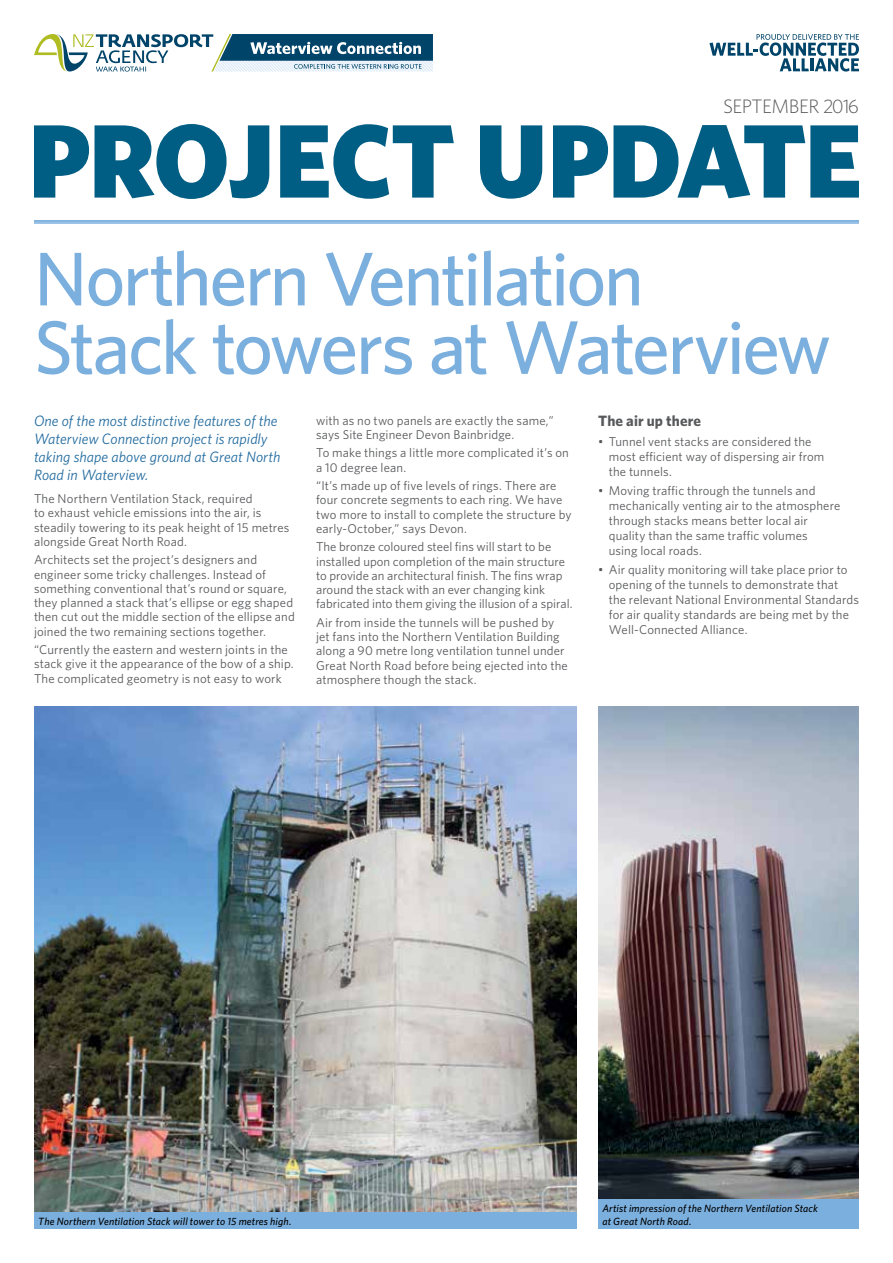
<style>
.page{position:relative;width:893px;height:1263px;background:#fff}
.page>*{position:absolute;margin:0;border:0;box-sizing:border-box;transform-origin:0 0}
.t1{font:500 76.05px/68.6px "Whitney";letter-spacing:-.035em;color:#7bafde}
.t2{font:300 19.5px "Whitney";letter-spacing:-.03em;color:#58595b}
.t3{font:italic 15px/18px "Whitney";color:#226b9f}
.t4{font:700 15px "Whitney";letter-spacing:.01em;color:#58595b}
.t5{font:12.75px/14.2px "Whitney";letter-spacing:.01em;color:#58595b}
.t6{font:italic 500 10.5px "Whitney";letter-spacing:.015em;color:#000}
</style>
<div class="page">
<svg style="left:34px;top:124px;width:825px;height:75px;fill:#005d83"></svg>
<hr style="left:34px;top:220px;width:825px;height:2px;background:#7bafde">
<hr style="left:34px;top:223px;width:825px;height:1px;background:#7bafde">
<svg style="left:709px;top:34px;width:150px;height:38px"></svg>
<svg style="left:34px;top:34px;width:399px;height:38px"></svg>
<img style="left:34px;top:707px;width:543px;height:505px">
<img style="left:598px;top:707px;width:261px;height:492px">
<div style="left:598px;top:1199px;width:261px;height:30px;background:#7bafde"></div>
<div style="left:34px;top:1212px;width:543px;height:17px;background:#7bafde"></div>
<h2 class="t2" style="left:723px;top:94px;width:137px">SEPTEMBER 2016</h2>
<h1 class="t1" style="left:34px;top:243px;width:799px">Northern Ventilation<br>Stack towers at Waterview</h1>
<p class="t3" style="left:34px;top:412px;width:248px">One of the most distinctive features of the Waterview Connection project is rapidly taking shape above ground at Great North Road in Waterview.</p>
<p class="t5" style="left:34px;top:491px;width:257px">The Northern Ventilation Stack, required<br>to exhaust vehicle emissions into the air, is steadily towering to its peak height of 15 metres alongside Great North Road.</p>
<p class="t5" style="left:34px;top:552px;width:262px">Architects set the project’s designers and engineer some tricky challenges. Instead of something conventional that’s round or square, they planned a stack that’s ellipse or egg shaped then cut out the middle section of the ellipse and joined the two remaining sections together.</p>
<p class="t5" style="left:34px;top:642px;width:261px">“Currently the eastern and western joints in the stack give it the appearance of the bow of a ship.<br>The complicated geometry is not easy to work</p>
<p class="t5" style="left:316px;top:413px;width:239px">with as no two panels are exactly the same,” says Site Engineer Devon Bainbridge.</p>
<p class="t5" style="left:316px;top:445px;width:254px">To make things a little more complicated it’s on a 10 degree lean.</p>
<p class="t5" style="left:316px;top:478px;width:257px">“It’s made up of five levels of rings. There are four concrete segments to each ring. We have two more to install to complete the structure by early-October,” says Devon.</p>
<p class="t5" style="left:316px;top:539px;width:258px">The bronze coloured steel fins will start to be installed upon completion of the main structure to provide an architectural finish. The fins wrap around the stack with an ever changing kink fabricated into them giving the illusion of a spiral.</p>
<p class="t5" style="left:316px;top:615px;width:253px">Air from inside the tunnels will be pushed by jet fans into the Northern Ventilation Building along a 90 metre long ventilation tunnel under Great North Road before being ejected into the atmosphere though the stack.</p>
<p class="t4" style="left:598px;top:411px;width:105px">The air up there</p>
<p class="t5" style="left:609px;top:433px;width:217px;line-height:15px;text-indent:-11px">• Tunnel vent stacks are considered the most efficient way of dispersing air from the tunnels.</p>
<p class="t5" style="left:609px;top:483px;width:233px;line-height:15px;text-indent:-11px">• Moving traffic through the tunnels and mechanically venting air to the atmosphere through stacks means better local air quality than the same traffic volumes<br>using local roads.</p>
<p class="t5" style="left:609px;top:562px;width:252px;line-height:15px;text-indent:-11px">• Air quality monitoring will take place prior to opening of the tunnels to demonstrate that the relevant National Environmental Standards for air quality standards are being met by the Well-Connected Alliance.</p>
<p class="t6" style="left:602px;top:1201px;width:217px">Artist impression of the Northern Ventilation Stack</p>
<p class="t6" style="left:38px;top:1214px;width:255px">The Northern Ventilation Stack will tower to 15 metres high.</p>
<p class="t6" style="left:602px;top:1214px;width:91px">at Great North Road.</p>
</div>
